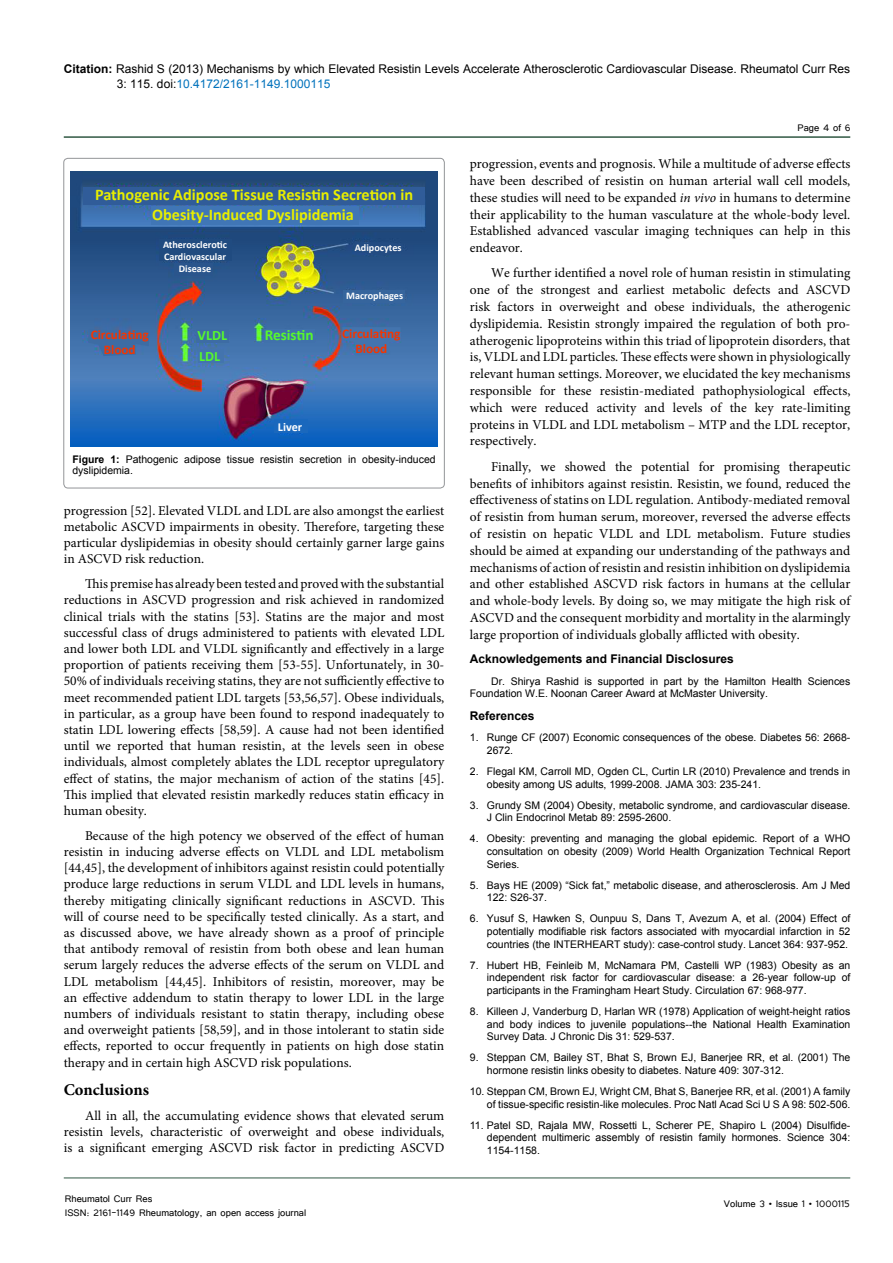
<style>
.page{position:relative;width:893px;height:1263px;background:#fff}
.page>*{position:absolute;margin:0;border:0;box-sizing:border-box;transform-origin:0 0}
.t1{font:700 16.5px "Minion Pro";color:#000}
.t2{font:700 16.35px/19.5px "Calibri";color:#e8ee00;text-align:center}
.t3{font:700 15.3px "Calibri";color:#57f92c}
.t4{font:700 14.25px/21.3px "Calibri";color:#57f92c}
.t5{font:13.5px/16.2px "Minion Pro";color:#000;text-align:justify}
.t6{font:700 13.2px/15px "Calibri";color:#f43500;text-align:center}
.t7{font:700 12.15px "Calibri";color:#fff}
.t8{font:12px/15px "Arial";color:#000}
.t9{font:12px/14.4px "Tunga";color:#000}
.t10{font:700 12px "Arial";color:#000}
.t11{font:10.5px/12.6px "Arial";color:#000}
.t12{font:700 10.2px/12.1px "Calibri";color:#fff;text-align:center}
.s1{font-weight:700}
.s2{color:#0072bc}
.s3{font-style:italic}
</style>
<div class="page">
<hr style="left:64px;top:1178px;width:786px;height:1px;background:#305843">
<hr style="left:64px;top:136px;width:786px;height:2px;background:#305843">
<div style="left:64px;top:158px;width:380px;height:330px;border:1px solid #939598;border-radius:4px"></div>
<img style="left:71px;top:172px;width:366px;height:275px">
<div style="left:174px;top:263px;width:39px;height:12px;background:#2a558c"></div>
<div style="left:83px;top:187px;width:341px;height:17px;background:#305c99"></div>
<div style="left:151px;top:206px;width:208px;height:19px;background:#4076b6"></div>
<div style="left:159px;top:240px;width:72px;height:21px;background:#204b80"></div>
<div style="left:342px;top:327px;width:59px;height:28px;background:#4374ae"></div>
<div style="left:264px;top:329px;width:50px;height:13px;background:#4071ab"></div>
<div style="left:198px;top:349px;width:26px;height:14px;background:#4374ae"></div>
<div style="left:196px;top:329px;width:33px;height:14px;background:#3d6ca4"></div>
<svg style="left:88px;top:329px;width:61px;height:27px;background:#3e6da6"></svg>
<svg style="left:353px;top:241px;width:50px;height:15px"></svg>
<div style="left:343px;top:290px;width:62px;height:13px;background:#36659d"></div>
<div style="left:274px;top:419px;width:34px;height:14px;background:#1a68bd"></div>
<p class="t8" style="left:117px;top:61px;width:735px;text-indent:-53px"><span class="s1">Citation:</span> Rashid S (2013) Mechanisms by which Elevated Resistin Levels Accelerate Atherosclerotic Cardiovascular Disease. Rheumatol Curr Res<br>3: 115. doi:<span class="s2">10.4172/2161-1149.1000115</span></p>
<p class="t9" style="left:797px;top:119px;width:55px">Page 4 of 6</p>
<p class="t2" style="left:95px;top:185px;width:320px">Pathogenic Adipose Tissue Resistin Secretion in<br>Obesity-Induced Dyslipidemia</p>
<p class="t12" style="left:163px;top:238px;width:66px">Atherosclerotic<br>Cardiovascular<br>Disease</p>
<p class="t12" style="left:355px;top:241px;width:48px">Adipocytes</p>
<p class="t12" style="left:346px;top:289px;width:58px">Macrophages</p>
<p class="t6" style="left:91px;top:327px;width:60px">Circulating<br>Blood</p>
<p class="t6" style="left:342px;top:326px;width:60px">Circulating<br>Blood</p>
<p class="t4" style="left:198px;top:324px;width:31px">VLDL<br>LDL</p>
<p class="t3" style="left:265px;top:325px;width:50px">Resistin</p>
<p class="t7" style="left:278px;top:419px;width:26px">Liver</p>
<p class="t11" style="left:72px;top:453px;width:365px;line-height:11.6px"><span class="s1">Figure 1:</span> Pathogenic adipose tissue resistin secretion in obesity-induced dyslipidemia.</p>
<p class="t5" style="left:64px;top:502px;width:382px">progression [52]. Elevated VLDL and LDL are also amongst the earliest metabolic ASCVD impairments in obesity. Therefore, targeting these particular dyslipidemias in obesity should certainly garner large gains in ASCVD risk reduction.</p>
<p class="t5" style="left:64px;top:576px;width:382px;text-indent:21px">This premise has already been tested and proved with the substantial reductions in ASCVD progression and risk achieved in randomized clinical trials with the statins [53]. Statins are the major and most successful class of drugs administered to patients with elevated LDL and lower both LDL and VLDL significantly and effectively in a large proportion of patients receiving them [53-55]. Unfortunately, in 30- 50% of individuals receiving statins, they are not sufficiently effective to meet recommended patient LDL targets [53,56,57]. Obese individuals, in particular, as a group have been found to respond inadequately to statin LDL lowering effects [58,59]. A cause had not been identified until we reported that human resistin, at the levels seen in obese individuals, almost completely ablates the LDL receptor upregulatory effect of statins, the major mechanism of action of the statins [45].<br>This implied that elevated resistin markedly reduces statin efficacy in human obesity.</p>
<p class="t5" style="left:64px;top:827px;width:382px;text-indent:21px">Because of the high potency we observed of the effect of human resistin in inducing adverse effects on VLDL and LDL metabolism [44,45], the development of inhibitors against resistin could potentially produce large reductions in serum VLDL and LDL levels in humans, thereby mitigating clinically significant reductions in ASCVD. This will of course need to be specifically tested clinically. As a start, and as discussed above, we have already shown as a proof of principle that antibody removal of resistin from both obese and lean human serum largely reduces the adverse effects of the serum on VLDL and LDL metabolism [44,45]. Inhibitors of resistin, moreover, may be an effective addendum to statin therapy to lower LDL in the large numbers of individuals resistant to statin therapy, including obese and overweight patients [58,59], and in those intolerant to statin side effects, reported to occur frequently in patients on high dose statin therapy and in certain high ASCVD risk populations.</p>
<p class="t1" style="left:64px;top:1078px;width:87px">Conclusions</p>
<p class="t5" style="left:64px;top:1107px;width:382px;text-indent:21px">All in all, the accumulating evidence shows that elevated serum resistin levels, characteristic of overweight and obese individuals, is a significant emerging ASCVD risk factor in predicting ASCVD</p>
<p class="t9" style="left:65px;top:1190px;width:243px">Rheumatol Curr Res<br>ISSN: 2161-1149 Rheumatology, an open access journal</p>
<p class="t5" style="left:470px;top:155px;width:382px;line-height:16.8px">progression, events and prognosis. While a multitude of adverse effects have been described of resistin on human arterial wall cell models, these studies will need to be expanded <span class="s3">in vivo</span> in humans to determine their applicability to the human vasculature at the whole-body level.<br>Established advanced vascular imaging techniques can help in this endeavor.</p>
<p class="t5" style="left:470px;top:265px;width:382px;line-height:16.8px;text-indent:21px">We further identified a novel role of human resistin in stimulating one of the strongest and earliest metabolic defects and ASCVD risk factors in overweight and obese individuals, the atherogenic dyslipidemia. Resistin strongly impaired the regulation of both pro&shy;atherogenic lipoproteins within this triad of lipoprotein disorders, that is, VLDL and LDL particles. These effects were shown in physiologically relevant human settings. Moreover, we elucidated the key mechanisms responsible for these resistin-mediated pathophysiological effects, which were reduced activity and levels of the key rate-limiting proteins in VLDL and LDL metabolism – MTP and the LDL receptor, respectively.</p>
<p class="t5" style="left:470px;top:458px;width:382px;line-height:16.8px;text-indent:21px">Finally, we showed the potential for promising therapeutic benefits of inhibitors against resistin. Resistin, we found, reduced the effectiveness of statins on LDL regulation. Antibody-mediated removal of resistin from human serum, moreover, reversed the adverse effects of resistin on hepatic VLDL and LDL metabolism. Future studies should be aimed at expanding our understanding of the pathways and mechanisms of action of resistin and resistin inhibition on dyslipidemia and other established ASCVD risk factors in humans at the cellular and whole-body levels. By doing so, we may mitigate the high risk of ASCVD and the consequent morbidity and mortality in the alarmingly large proportion of individuals globally afflicted with obesity.</p>
<p class="t10" style="left:470px;top:651px;width:266px">Acknowledgements and Financial Disclosures</p>
<p class="t11" style="left:470px;top:675px;width:382px;text-indent:21px">Dr. Shirya Rashid is supported in part by the Hamilton Health Sciences<br>Foundation W.E. Noonan Career Award at McMaster University.</p>
<p class="t10" style="left:470px;top:708px;width:66px">References</p>
<p class="t11" style="left:487px;top:731px;width:365px;text-indent:-17px">1. Runge CF (2007) Economic consequences of the obese. Diabetes 56: 2668-<br>2672.</p>
<p class="t11" style="left:487px;top:765px;width:365px;text-indent:-17px">2. Flegal KM, Carroll MD, Ogden CL, Curtin LR (2010) Prevalence and trends in obesity among US adults, 1999-2008. JAMA 303: 235-241.</p>
<p class="t11" style="left:487px;top:799px;width:365px;text-indent:-17px">3. Grundy SM (2004) Obesity, metabolic syndrome, and cardiovascular disease.<br>J Clin Endocrinol Metab 89: 2595-2600.</p>
<p class="t11" style="left:487px;top:832px;width:365px;text-align:justify;text-indent:-17px">4. Obesity: preventing and managing the global epidemic. Report of a WHO consultation on obesity (2009) World Health Organization Technical Report Series.</p>
<p class="t11" style="left:487px;top:879px;width:365px;text-indent:-17px">5. Bays HE (2009) “Sick fat,” metabolic disease, and atherosclerosis. Am J Med<br>122: S26-37.</p>
<p class="t11" style="left:487px;top:912px;width:365px;text-align:justify;text-indent:-17px">6. Yusuf S, Hawken S, Ounpuu S, Dans T, Avezum A, et al. (2004) Effect of potentially modifiable risk factors associated with myocardial infarction in 52 countries (the INTERHEART study): case-control study. Lancet 364: 937-952.</p>
<p class="t11" style="left:487px;top:959px;width:365px;text-align:justify;text-indent:-17px">7. Hubert HB, Feinleib M, McNamara PM, Castelli WP (1983) Obesity as an independent risk factor for cardiovascular disease: a 26-year follow-up of participants in the Framingham Heart Study. Circulation 67: 968-977.</p>
<p class="t11" style="left:487px;top:1005px;width:365px;text-align:justify;text-indent:-17px">8. Killeen J, Vanderburg D, Harlan WR (1978) Application of weight-height ratios and body indices to juvenile populations--the National Health Examination Survey Data. J Chronic Dis 31: 529-537.</p>
<p class="t11" style="left:487px;top:1051px;width:365px;text-indent:-17px">9. Steppan CM, Bailey ST, Bhat S, Brown EJ, Banerjee RR, et al. (2001) The hormone resistin links obesity to diabetes. Nature 409: 307-312.</p>
<p class="t11" style="left:470px;top:1085px;width:382px;text-align:right">10. Steppan CM, Brown EJ, Wright CM, Bhat S, Banerjee RR, et al. (2001) A family of tissue-specific resistin-like molecules. Proc Natl Acad Sci U S A 98: 502-506.</p>
<p class="t11" style="left:487px;top:1119px;width:365px;text-align:justify;text-indent:-17px">11. Patel SD, Rajala MW, Rossetti L, Scherer PE, Shapiro L (2004) Disulfide&shy;dependent multimeric assembly of resistin family hormones. Science 304:<br>1154-1158.</p>
<p class="t9" style="left:724px;top:1196px;width:127px">Volume 3 • Issue 1 • 1000115</p>
</div>
